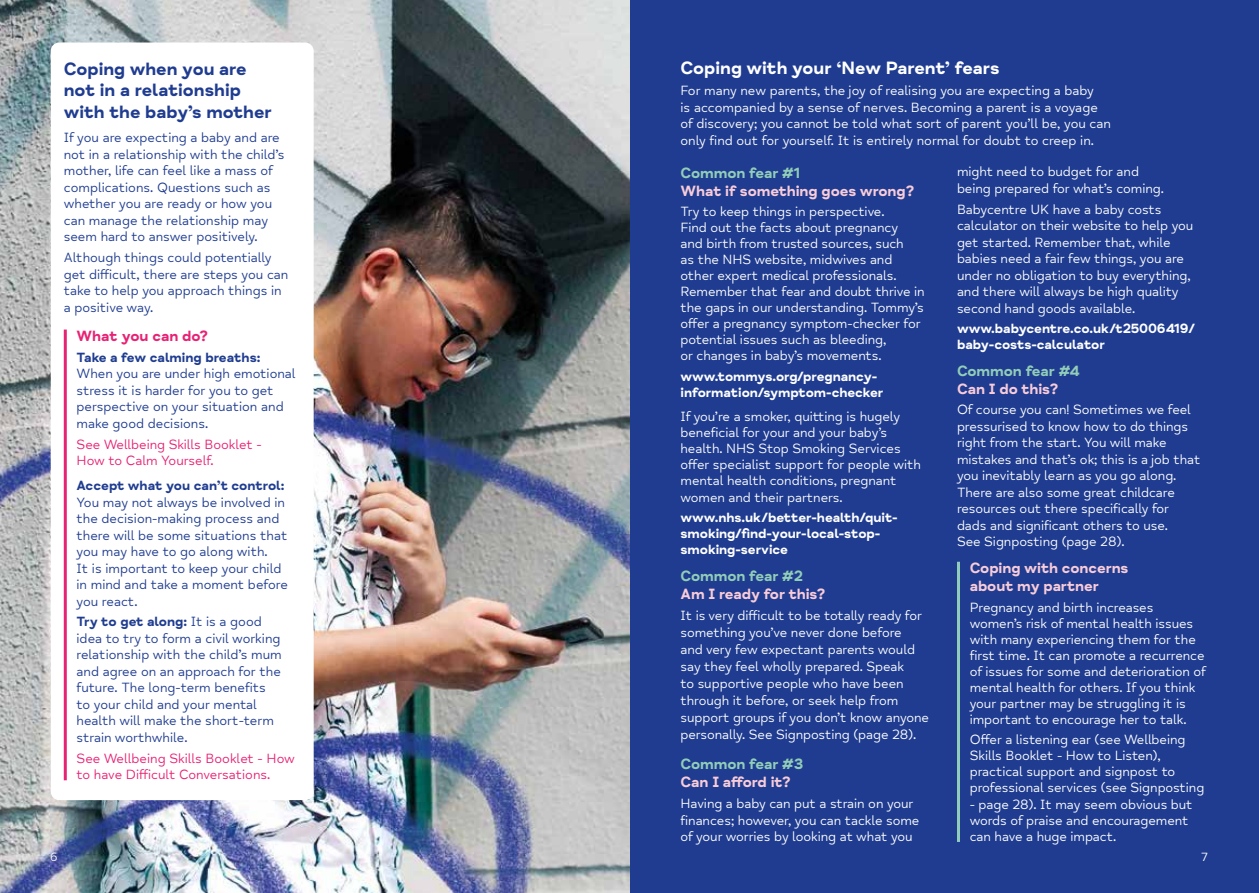
<style>
.page{position:relative;width:1259px;height:893px;background:#fff}
.page>*{position:absolute;margin:0;border:0;box-sizing:border-box;transform-origin:0 0}
.t1{font:700 18px/21px "Mind Meridian";color:#1f3c90}
.t2{font:700 18px "Mind Meridian";color:#fff}
.t3{font:700 15px/18px "Mind Meridian";letter-spacing:-.005em;color:#f9ccd9}
.t4{font:700 15px "Mind Meridian";letter-spacing:-.005em;color:#91cdb8}
.t5{font:700 15px "Mind Meridian";color:#e72274}
.t6{font:13.5px/16px "Mind Meridian";letter-spacing:-.005em;color:#fff}
.t7{font:13.5px/16.5px "Mind Meridian";color:#1f3c90}
.t8{font:700 13.5px/16px "Mind Meridian";letter-spacing:-.005em;color:#fff}
.t9{font:13.5px/16.5px "Mind Meridian";color:#e72274}
.t10{font:700 13.5px "Mind Meridian";color:#1f3c90}
.t11{font:12px "Mind Meridian";color:#fff}
.s1{font-weight:700}
</style>
<div class="page">
<div style="left:629px;top:0;width:630px;height:893px;background:#1f3c90"></div>
<img style="left:0;top:0;width:629px;height:893px">
<div style="left:51px;top:43px;width:263px;height:757px;background:#fff;border-radius:9px"></div>
<hr style="left:64px;top:330px;width:3px;height:450px;background:#e72274">
<hr style="left:957px;top:562px;width:3px;height:280px;background:#91cdb8">
<h1 class="t1" style="left:64px;top:59px;width:210px">Coping when you are not in a relationship with the baby’s mother</h1>
<p class="t7" style="left:64px;top:130px;width:222px">If you are expecting a baby and are not in a relationship with the child’s mother, life can feel like a mass of complications. Questions such as whether you are ready or how you can manage the relationship may seem hard to answer positively.</p>
<p class="t7" style="left:64px;top:250px;width:226px">Although things could potentially get difficult, there are steps you can take to help you approach things in a positive way.</p>
<p class="t5" style="left:77px;top:327px;width:133px">What you can do?</p>
<p class="t10" style="left:77px;top:349px;width:185px">Take a few calming breaths:</p>
<p class="t7" style="left:77px;top:366px;width:221px">When you are under high emotional stress it is harder for you to get perspective on your situation and make good decisions.</p>
<p class="t9" style="left:77px;top:436px;width:187px">See Wellbeing Skills Booklet -<br>How to Calm Yourself.</p>
<p class="t10" style="left:77px;top:477px;width:209px">Accept what you can’t control:</p>
<p class="t7" style="left:77px;top:494px;width:213px">You may not always be involved in the decision-making process and there will be some situations that you may have to go along with.<br>It is important to keep your child in mind and take a moment before you react.</p>
<p class="t7" style="left:77px;top:614px;width:207px"><span class="s1">Try to get along:</span> It is a good idea to try to form a civil working relationship with the child’s mum and agree on an approach for the future. The long-term benefits to your child and your mental health will make the short-term strain worthwhile.</p>
<p class="t9" style="left:77px;top:750px;width:220px">See Wellbeing Skills Booklet - How to have Difficult Conversations.</p>
<h1 class="t2" style="left:680px;top:58px;width:320px">Coping with your ‘New Parent’ fears</h1>
<p class="t6" style="left:680px;top:83px;width:432px;line-height:16.5px">For many new parents, the joy of realising you are expecting a baby<br>is accompanied by a sense of nerves. Becoming a parent is a voyage of discovery; you cannot be told what sort of parent you’ll be, you can only find out for yourself. It is entirely normal for doubt to creep in.</p>
<p class="t4" style="left:680px;top:164px;width:121px">Common fear #1</p>
<p class="t3" style="left:680px;top:182px;width:235px">What if something goes wrong?</p>
<p class="t6" style="left:680px;top:204px;width:246px">Try to keep things in perspective.<br>Find out the facts about pregnancy<br>and birth from trusted sources, such<br>as the NHS website, midwives and other expert medical professionals.<br>Remember that fear and doubt thrive in the gaps in our understanding. Tommy’s offer a pregnancy symptom-checker for potential issues such as bleeding,<br>or changes in baby’s movements.</p>
<p class="t8" style="left:680px;top:368px;width:204px">www.tommys.org/pregnancy&shy;information/symptom-checker</p>
<p class="t6" style="left:680px;top:409px;width:242px">If you’re a smoker, quitting is hugely beneficial for your and your baby’s health. NHS Stop Smoking Services offer specialist support for people with mental health conditions, pregnant women and their partners.</p>
<p class="t8" style="left:680px;top:509px;width:219px">www.nhs.uk/better-health/quit&shy;smoking/find-your-local-stop&shy;smoking-service</p>
<p class="t4" style="left:680px;top:567px;width:124px">Common fear #2</p>
<p class="t3" style="left:680px;top:585px;width:147px">Am I ready for this?</p>
<p class="t6" style="left:680px;top:607px;width:250px;line-height:17px">It is very difficult to be totally ready for something you’ve never done before<br>and very few expectant parents would say they feel wholly prepared. Speak<br>to supportive people who have been through it before, or seek help from support groups if you don’t know anyone personally. See Signposting (page 28).</p>
<p class="t4" style="left:680px;top:755px;width:124px">Common fear #3</p>
<p class="t3" style="left:680px;top:774px;width:112px">Can I afford it?</p>
<p class="t6" style="left:680px;top:796px;width:240px;line-height:16.5px">Having a baby can put a strain on your finances; however, you can tackle some of your worries by looking at what you</p>
<p class="t6" style="left:957px;top:164px;width:208px;line-height:16.5px">might need to budget for and being prepared for what’s coming.</p>
<p class="t6" style="left:957px;top:201px;width:238px;line-height:16.5px">Babycentre UK have a baby costs calculator on their website to help you get started. Remember that, while babies need a fair few things, you are under no obligation to buy everything, and there will always be high quality second hand goods available.</p>
<p class="t8" style="left:957px;top:321px;width:240px">www.babycentre.co.uk/t25006419/ baby-costs-calculator</p>
<p class="t4" style="left:957px;top:362px;width:124px">Common fear #4</p>
<p class="t3" style="left:957px;top:380px;width:103px">Can I do this?</p>
<p class="t6" style="left:957px;top:402px;width:245px;line-height:16.5px">Of course you can! Sometimes we feel pressurised to know how to do things right from the start. You will make mistakes and that’s ok; this is a job that you inevitably learn as you go along.<br>There are also some great childcare resources out there specifically for dads and significant others to use.<br>See Signposting (page 28).</p>
<p class="t3" style="left:969px;top:559px;width:160px">Coping with concerns about my partner</p>
<p class="t6" style="left:969px;top:599px;width:238px">Pregnancy and birth increases women’s risk of mental health issues with many experiencing them for the first time. It can promote a recurrence of issues for some and deterioration of mental health for others. If you think your partner may be struggling it is important to encourage her to talk.</p>
<p class="t6" style="left:969px;top:732px;width:236px">Offer a listening ear (see Wellbeing Skills Booklet - How to Listen), practical support and signpost to professional services (see Signposting</p>
<p class="t6" style="left:969px;top:796px;width:224px">- page 28). It may seem obvious but words of praise and encouragement can have a huge impact.</p>
<p class="t11" style="left:50px;top:850px;width:9px">6</p>
<p class="t11" style="left:1201px;top:850px;width:8px">7</p>
</div>
